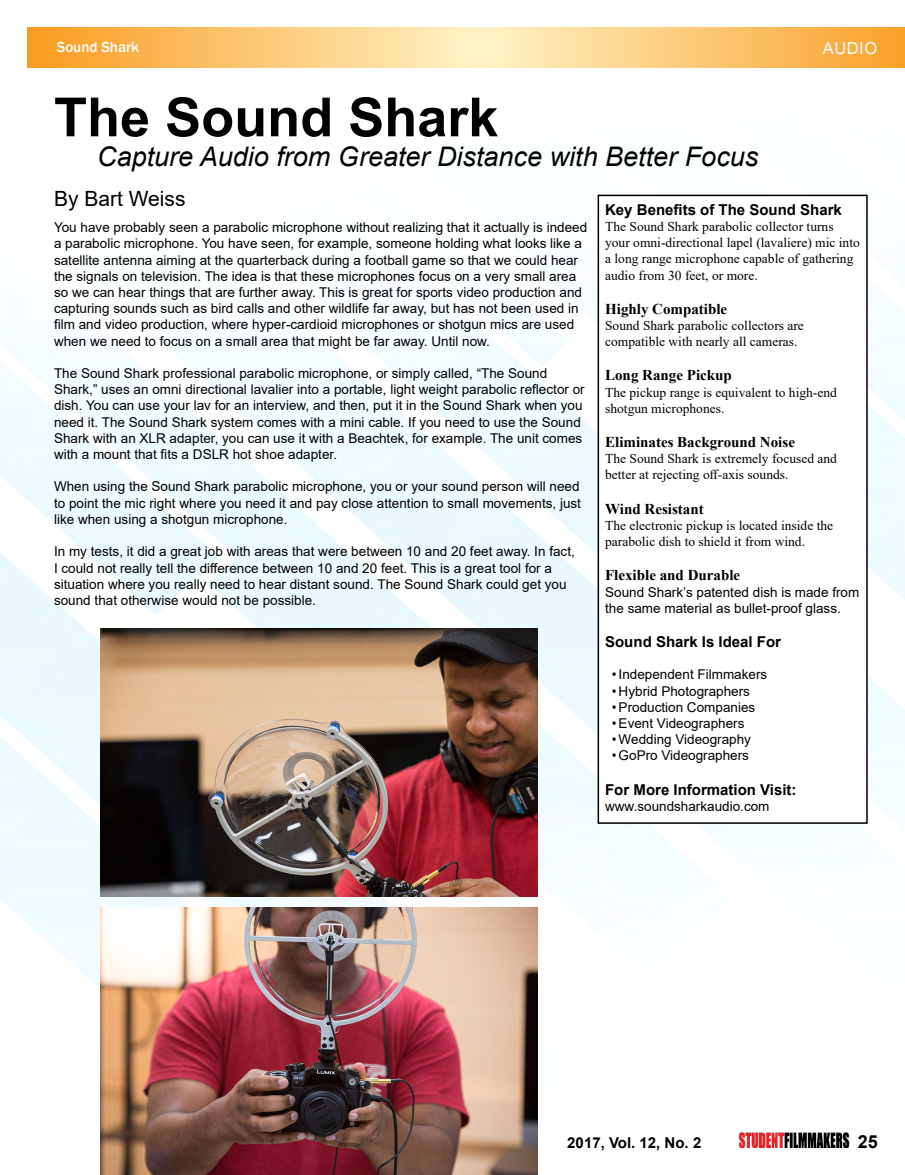
<style>
.page{position:relative;width:905px;height:1175px;background:#fff}
.page>*{position:absolute;margin:0;border:0;box-sizing:border-box;transform-origin:0 0}
.t1{font:700 54px "Arial";color:#000}
.t2{font:italic 27px "Arial";color:#000}
.t3{font:21px "Arial";color:#000}
.t4{font:700 18px "Arial";color:#000}
.t5{font:16.5px "Arial";letter-spacing:.03em;color:#fff}
.t6{font:700 15px "Times New Roman";color:#000}
.t7{font:700 15px "Arial";color:#000}
.t8{font:500 15px "Franklin Gothic";color:#fff}
.t9{font:13.5px/16.2px "Arial";color:#000}
.t10{font:13.5px/16.2px "Times New Roman";color:#000}
</style>
<div class="page">
<img style="left:0;top:194px;width:904px;height:980px">
<svg style="left:27px;top:27px;width:877px;height:41px;background:#fbc876"></svg>
<div style="left:598px;top:195px;width:269px;height:628px;background:#fff"></div>
<div style="left:597px;top:195px;width:270px;height:629px;border:2px solid #000"></div>
<img style="left:100px;top:628px;width:437px;height:268px">
<img style="left:100px;top:907px;width:437px;height:267px">
<img style="left:737px;top:1132px;width:113px;height:16px">
<p class="t8" style="left:57px;top:38px;width:84px">Sound Shark</p>
<p class="t5" style="left:822px;top:36px;width:56px">AUDIO</p>
<h1 class="t1" style="left:54px;top:79px;width:446px">The Sound Shark</h1>
<h2 class="t2" style="left:97px;top:139px;width:662px">Capture Audio from Greater Distance with Better Focus</h2>
<h3 class="t3" style="left:54px;top:184px;width:133px">By Bart Weiss</h3>
<p class="t7" style="left:605px;top:199px;width:238px">Key Benefits of The Sound Shark</p>
<p class="t10" style="left:605px;top:218px;width:256px">The Sound Shark parabolic collector turns your omni-directional lapel (lavaliere) mic into a long range microphone capable of gathering audio from 30 feet, or more.</p>
<p class="t6" style="left:605px;top:298px;width:124px">Highly Compatible</p>
<p class="t10" style="left:605px;top:317px;width:200px">Sound Shark parabolic collectors are compatible with nearly all cameras.</p>
<p class="t6" style="left:605px;top:364px;width:128px">Long Range Pickup</p>
<p class="t10" style="left:605px;top:383px;width:233px">The pickup range is equivalent to high-end shotgun microphones.</p>
<p class="t6" style="left:605px;top:431px;width:191px">Eliminates Background Noise</p>
<p class="t10" style="left:605px;top:450px;width:233px">The Sound Shark is extremely focused and better at rejecting off-axis sounds.</p>
<p class="t6" style="left:605px;top:498px;width:100px">Wind Resistant</p>
<p class="t10" style="left:605px;top:517px;width:229px">The electronic pickup is located inside the parabolic dish to shield it from wind.</p>
<p class="t6" style="left:605px;top:564px;width:137px">Flexible and Durable</p>
<p class="t9" style="left:605px;top:583px;width:256px">Sound Shark’s patented dish is made from the same material as bullet-proof glass.</p>
<p class="t7" style="left:605px;top:631px;width:177px">Sound Shark Is Ideal For</p>
<p class="t9" style="left:612px;top:666px;width:157px">•Independent Filmmakers</p>
<p class="t9" style="left:612px;top:682px;width:140px">• Hybrid Photographers</p>
<p class="t9" style="left:612px;top:699px;width:145px">•Production Companies</p>
<p class="t9" style="left:612px;top:715px;width:134px">•Event Videographers</p>
<p class="t9" style="left:612px;top:731px;width:141px">•Wedding Videography</p>
<p class="t9" style="left:612px;top:747px;width:139px">•GoPro Videographers</p>
<p class="t7" style="left:605px;top:778px;width:193px">For More Information Visit:</p>
<p class="t9" style="left:605px;top:798px;width:166px">www.soundsharkaudio.com</p>
<p class="t9" style="left:54px;top:219px;width:535px">You have probably seen a parabolic microphone without realizing that it actually is indeed a parabolic microphone. You have seen, for example, someone holding what looks like a satellite antenna aiming at the quarterback during a football game so that we could hear the signals on television. The idea is that these microphones focus on a very small area so we can hear things that are further away. This is great for sports video production and capturing sounds such as bird calls and other wildlife far away, but has not been used in film and video production, where hyper-cardioid microphones or shotgun mics are used when we need to focus on a small area that might be far away. Until now.</p>
<p class="t9" style="left:54px;top:365px;width:532px">The Sound Shark professional parabolic microphone, or simply called, “The Sound Shark,” uses an omni directional lavalier into a portable, light weight parabolic reflector or dish. You can use your lav for an interview, and then, put it in the Sound Shark when you need it. The Sound Shark system comes with a mini cable. If you need to use the Sound Shark with an XLR adapter, you can use it with a Beachtek, for example. The unit comes with a mount that fits a DSLR hot shoe adapter.</p>
<p class="t9" style="left:54px;top:478px;width:528px;text-align:justify">When using the Sound Shark parabolic microphone, you or your sound person will need to point the mic right where you need it and pay close attention to small movements, just like when using a shotgun microphone.</p>
<p class="t9" style="left:54px;top:543px;width:522px">In my tests, it did a great job with areas that were between 10 and 20 feet away. In fact, I could not really tell the difference between 10 and 20 feet. This is a great tool for a situation where you really need to hear distant sound. The Sound Shark could get you sound that otherwise would not be possible.</p>
<p class="t7" style="left:567px;top:1131px;width:135px">2017, Vol. 12, No. 2</p>
<h3 class="t4" style="left:857px;top:1128px;width:22px">25</h3>
</div>
